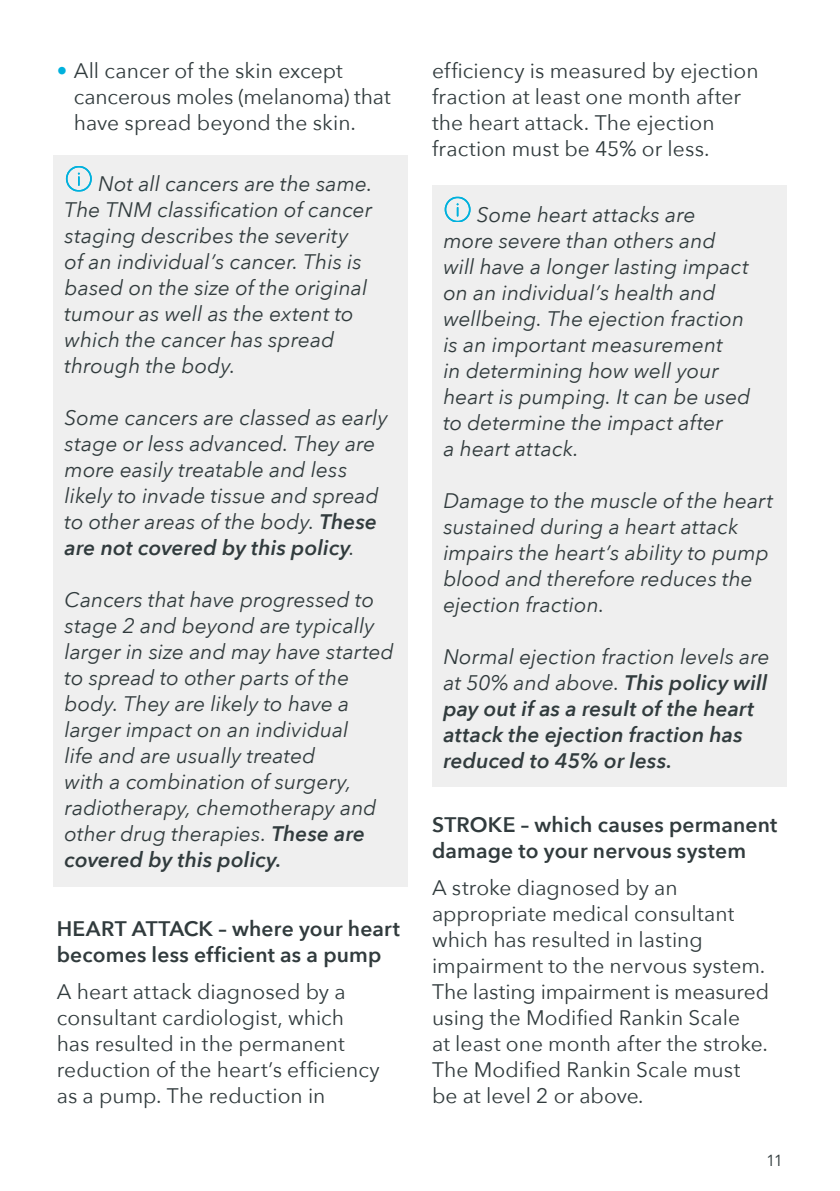
<style>
.page{position:relative;width:840px;height:1191px;background:#fff}
.page>*{position:absolute;margin:0;border:0;box-sizing:border-box;transform-origin:0 0}
.t1{font:italic 21px/26px "Avenir Next";color:#313b3d}
.t2{font:21px/26px "Avenir Next";color:#313b3d}
.t3{font:italic 600 21px/26px "Avenir Next";letter-spacing:.005em;color:#313b3d}
.t4{font:600 21px/26px "Avenir Next";letter-spacing:.01em;color:#313b3d}
.t5{font:16px "Avenir Next";color:#313b3d}
.s1{color:#00b1dd}
.s2{font-weight:600}
.s3{font-weight:400}
.s4{font-style:italic}
</style>
<div class="page">
<div style="left:53px;top:155px;width:355px;height:731px;background:#efefef"></div>
<svg style="left:66px;top:166px;width:26px;height:25px"></svg>
<div style="left:432px;top:186px;width:354px;height:601px;background:#efefef"></div>
<svg style="left:444px;top:197px;width:26px;height:25px"></svg>
<p class="t2" style="left:74px;top:56px;width:318px;text-indent:-17px"><span class="s1">•</span> All cancer of the skin except cancerous moles (melanoma) that have spread beyond the skin.</p>
<p class="t1" style="left:65px;top:170px;width:309px;text-indent:34px">Not all cancers are the same.<br>The TNM classification of cancer staging describes the severity of an individual’s cancer. This is based on the size of the original tumour as well as the extent to which the cancer has spread through the body.</p>
<p class="t1" style="left:65px;top:404px;width:324px">Some cancers are classed as early stage or less advanced. They are more easily treatable and less likely to invade tissue and spread to other areas of the body. <span class="s2">These are not covered by this policy</span>.</p>
<p class="t1" style="left:65px;top:586px;width:331px">Cancers that have progressed to stage 2 and beyond are typically larger in size and may have started to spread to other parts of the body. They are likely to have a larger impact on an individual<br>life and are usually treated<br>with a combination of surgery, radiotherapy, chemotherapy and other drug therapies. <span class="s2">These are covered by this policy.</span></p>
<p class="t4" style="left:57px;top:915px;width:344px">HEART ATTACK – where your heart becomes less efficient as a pump</p>
<p class="t2" style="left:57px;top:978px;width:324px">A heart attack diagnosed by a consultant cardiologist, which has resulted in the permanent reduction of the heart’s efficiency as a pump. The reduction in</p>
<p class="t2" style="left:432px;top:56px;width:328px">efficiency is measured by ejection fraction at least one month after the heart attack. The ejection fraction must be 45% or less.</p>
<p class="t1" style="left:443px;top:201px;width:308px;text-indent:34px">Some heart attacks are more severe than others and will have a longer lasting impact on an individual’s health and wellbeing. The ejection fraction is an important measurement<br>in determining how well your heart is pumping. It can be used to determine the impact after<br>a heart attack.</p>
<p class="t1" style="left:443px;top:487px;width:331px">Damage to the muscle of the heart sustained during a heart attack impairs the heart’s ability to pump blood and therefore reduces the ejection fraction.</p>
<p class="t3" style="left:443px;top:643px;width:328px"><span class="s3">Normal ejection fraction levels are at 50% and above.</span> This policy will pay out if as a result of the heart attack the ejection fraction has reduced to 45% or less.</p>
<p class="t4" style="left:432px;top:811px;width:347px">STROKE – which causes permanent damage to your nervous system</p>
<p class="t2" style="left:432px;top:874px;width:338px">A stroke diagnosed by an appropriate medical consultant which has resulted in lasting impairment to the nervous system.<br>The lasting impairment is measured using the Modified Rankin Scale<br>at least one month after the stroke.<br>The Modified Rankin Scale must be at level 2 or above<span class="s4">.</span></p>
<p class="t5" style="left:765px;top:1147px;width:19px">11</p>
</div>
